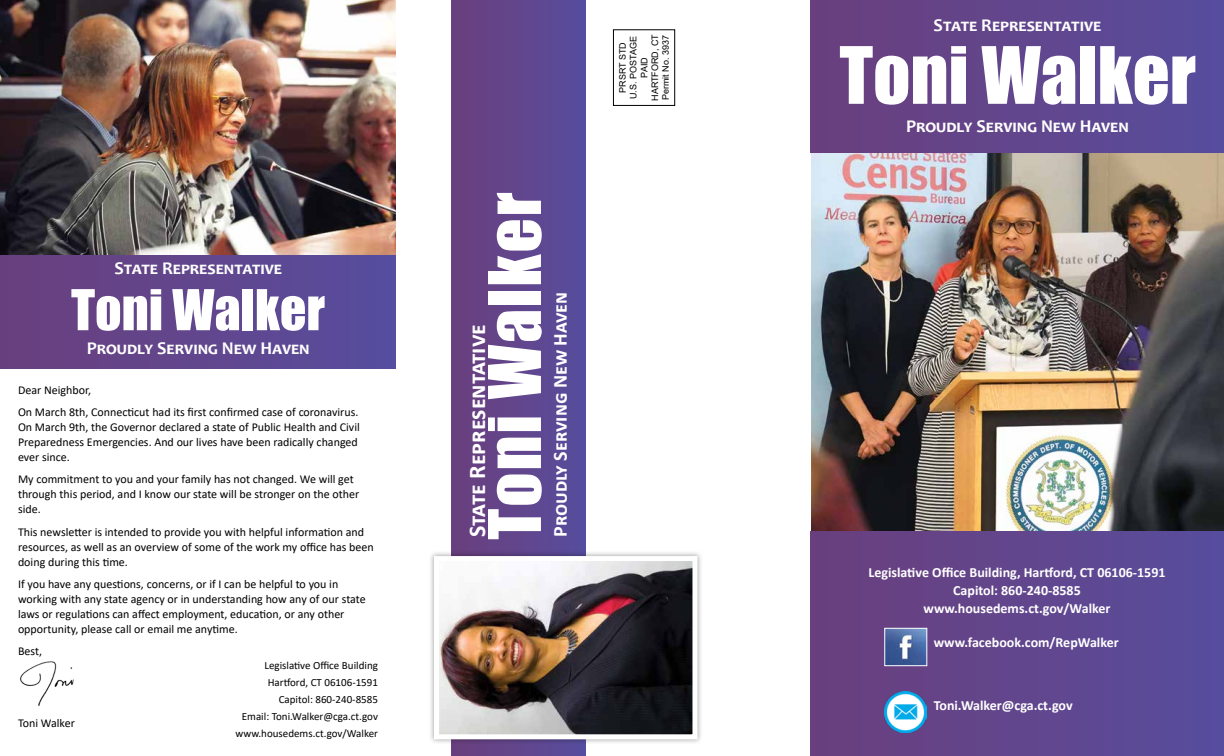
<style>
.page{position:relative;width:1224px;height:756px;background:#fff}
.page>*{position:absolute;margin:0;border:0;box-sizing:border-box;transform-origin:0 0}
.t1{font:73px "Impact";color:#fff}
.t2{font:67px "Impact";letter-spacing:.03em;color:#fff}
.t3{font:52px "Impact";color:#fff}
.t4{font:700 24px "Calibri";color:#fff}
.t5{font:700 20px "Calibri";color:#fff}
.t6{font:700 18px "Candara";color:#fff}
.t7{font:700 14px/18px "Calibri";color:#fff;text-align:center}
.t8{font:12px/15px "Calibri";color:#000}
.t9{font:11px/17px "Calibri";color:#000;text-align:right}
.t10{font:9px/10.8px "Arial";color:#000;text-align:center}
</style>
<div class="page">
<img style="left:811px;top:153px;width:413px;height:378px">
<div style="left:0;top:252px;width:396px;height:117px;background:linear-gradient(to right,#6a3f7d,#564d9e)"></div>
<div style="left:613px;top:30px;width:62px;height:76px;border:1px solid #000"></div>
<div style="left:810px;top:531px;width:414px;height:225px;background:linear-gradient(to right,#6a3f7d,#574d9d)"></div>
<div style="left:810px;top:0;width:414px;height:153px;background:linear-gradient(to right,#6a3f7d,#574d9d)"></div>
<div style="left:451px;top:0;width:135px;height:756px;background:linear-gradient(to right,#6a3f7d,#574d9e)"></div>
<div style="left:428px;top:551px;width:275px;height:194px;background:#000;opacity:.35"></div>
<img style="left:440px;top:562px;width:251px;height:171px">
<div style="left:434px;top:556px;width:263px;height:183px;border:5px solid #fff"></div>
<img style="left:886px;top:630px;width:39px;height:34px">
<div style="left:884px;top:628px;width:43px;height:38px;border:1px solid #fff"></div>
<img style="left:885px;top:691px;width:42px;height:41px">
<img style="left:0;top:0;width:396px;height:255px">
<img style="left:19px;top:661px;width:55px;height:45px">
<h3 class="t6" style="left:114px;top:257px;width:169px">State Representative</h3>
<h3 class="t3" style="left:71px;top:269px;width:255px">Toni Walker</h3>
<h3 class="t6" style="left:87px;top:337px;width:224px">Proudly Serving New Haven</h3>
<p class="t8" style="left:18px;top:379px;width:342px;line-height:22.2px">Dear Neighbor,<br>On March 8th, Connecticut had its first confirmed case of coronavirus.</p>
<p class="t8" style="left:18px;top:419px;width:343px">On March 9th, the Governor declared a state of Public Health and Civil<br>Preparedness Emergencies. And our lives have been radically changed ever since.</p>
<p class="t8" style="left:18px;top:472px;width:343px">My commitment to you and your family has not changed. We will get through this period, and I know our state will be stronger on the other side.</p>
<p class="t8" style="left:18px;top:524px;width:357px">This newsletter is intended to provide you with helpful information and resources, as well as an overview of some of the work my office has been doing during this time.</p>
<p class="t8" style="left:18px;top:576px;width:349px">If you have any questions, concerns, or if I can be helpful to you in working with any state agency or in understanding how any of our state laws or regulations can affect employment, education, or any other opportunity, please call or email me anytime.</p>
<p class="t8" style="left:18px;top:643px;width:26px">Best,</p>
<p class="t8" style="left:18px;top:715px;width:58px">Toni Walker</p>
<p class="t9" style="left:236px;top:657px;width:144px">Legislative Office Building<br>Hartford, CT 06106-1591<br>Capitol: 860-240-8585<br>Email: Toni.Walker@cga.ct.gov www.housedems.ct.gov/Walker</p>
<h2 class="t2" style="left:463px;top:540px;width:349px;rotate:-90deg">Toni Walker</h2>
<h3 class="t4" style="left:460px;top:537px;width:214px;rotate:-90deg">State Representative</h3>
<h3 class="t5" style="left:546px;top:537px;width:246px;rotate:-90deg">Proudly Serving New Haven</h3>
<p class="t10" style="left:617px;top:101px;width:68px;rotate:-90deg">PRSRT STD<br>U.S. POSTAGE<br>PAID<br>HARTFORD, CT<br>Permit No. 3937</p>
<h3 class="t6" style="left:934px;top:14px;width:169px">State Representative</h3>
<h1 class="t1" style="left:839px;top:19px;width:358px">Toni Walker</h1>
<h3 class="t6" style="left:906px;top:115px;width:224px">Proudly Serving New Haven</h3>
<p class="t7" style="left:868px;top:563px;width:299px">Legislative Office Building, Hartford, CT 06106-1591<br>Capitol: 860-240-8585 www.housedems.ct.gov/Walker</p>
<p class="t7" style="left:934px;top:633px;width:186px">www.facebook.com/RepWalker</p>
<p class="t7" style="left:934px;top:696px;width:140px">Toni.Walker@cga.ct.gov</p>
</div>
